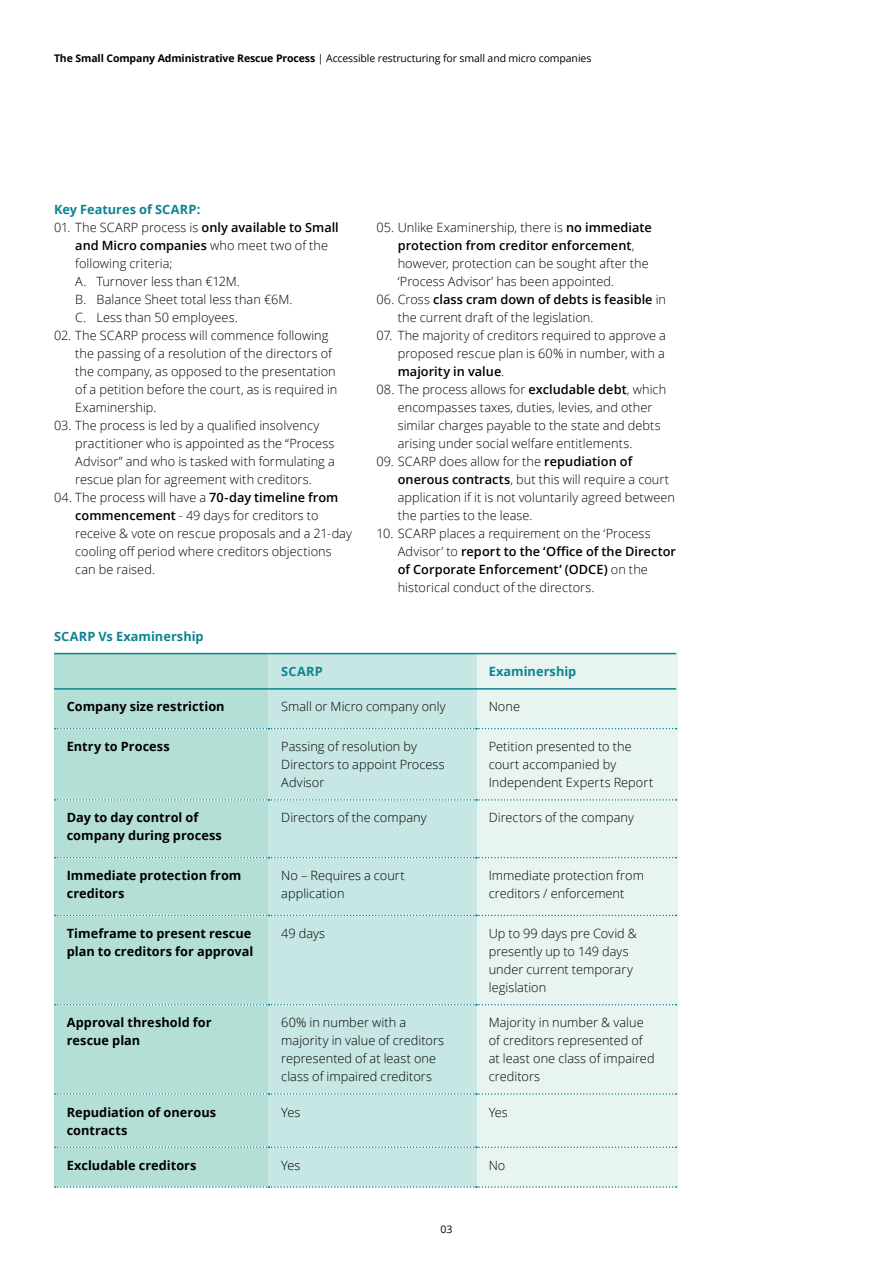
<style>
.page{position:relative;width:893px;height:1263px;background:#fff}
.page>*{position:absolute;margin:0;border:0;box-sizing:border-box;transform-origin:0 0}
.t1{font:300 12.75px/18px "Open Sans";letter-spacing:.005em;color:#000}
.t2{font:700 12.75px/18px "Open Sans";color:#000}
.t3{font:700 12.75px "Open Sans";letter-spacing:.005em;color:#0e8390}
.t4{font:10.5px "Open Sans";letter-spacing:-.01em;color:#000}
.s1{font-weight:700}
.s2{font-weight:600}
</style>
<div class="page">
<div style="left:476px;top:653px;width:202px;height:535px;background:#e7f4ef"></div>
<div style="left:268px;top:653px;width:208px;height:535px;background:#c6e7e3"></div>
<div style="left:54px;top:653px;width:214px;height:535px;background:#b4dfd6"></div>
<hr style="left:54px;top:653px;width:215px;height:1px;background:#0e8390">
<hr style="left:269px;top:653px;width:207px;height:1px;background:#0e8390">
<hr style="left:476px;top:653px;width:200px;height:1px;background:#0e8390">
<hr style="left:54px;top:688px;width:215px;height:2px;background:#0e8390">
<hr style="left:269px;top:688px;width:207px;height:2px;background:#0e8390">
<hr style="left:476px;top:688px;width:200px;height:2px;background:#0e8390">
<svg style="left:55px;top:728px;width:621px;height:1px"></svg>
<svg style="left:55px;top:799px;width:621px;height:2px"></svg>
<svg style="left:55px;top:857px;width:621px;height:1px"></svg>
<svg style="left:55px;top:915px;width:621px;height:1px"></svg>
<svg style="left:55px;top:1004px;width:621px;height:1px"></svg>
<svg style="left:55px;top:1093px;width:621px;height:2px"></svg>
<svg style="left:55px;top:1146px;width:621px;height:2px"></svg>
<svg style="left:55px;top:1186px;width:621px;height:2px"></svg>
<p class="t4" style="left:54px;top:51px;width:539px"><span class="s1">The Small Company Administrative Rescue Process</span> | Accessible restructuring for small and micro companies</p>
<p class="t3" style="left:54px;top:200px;width:148px">Key Features of SCARP:</p>
<p class="t1" style="left:75px;top:218px;width:265px;text-indent:-21px">01. The SCARP process is <span class="s2">only available to Small and Micro companies</span> who meet two of the following criteria;<br>A. Turnover less than €12M.<br>B. Balance Sheet total less than €6M.<br>C. Less than 50 employees.</p>
<p class="t1" style="left:75px;top:326px;width:264px;text-indent:-21px">02. The SCARP process will commence following the passing of a resolution of the directors of the company, as opposed to the presentation of a petition before the court, as is required in Examinership.</p>
<p class="t1" style="left:75px;top:416px;width:261px;text-indent:-21px">03. The process is led by a qualified insolvency practitioner who is appointed as the “Process Advisor” and who is tasked with formulating a rescue plan for agreement with creditors.</p>
<p class="t1" style="left:75px;top:488px;width:278px;text-indent:-21px">04. The process will have a <span class="s2">70-day timeline from commencement</span> - 49 days for creditors to receive &amp; vote on rescue proposals and a 21-day cooling off period where creditors objections can be raised.</p>
<p class="t3" style="left:54px;top:628px;width:151px">SCARP Vs Examinership</p>
<p class="t1" style="left:398px;top:218px;width:256px;text-indent:-21px">05. Unlike Examinership, there is <span class="s2">no immediate protection from creditor enforcement</span>, however, protection can be sought after the ‘Process Advisor’ has been appointed.</p>
<p class="t1" style="left:398px;top:290px;width:270px;text-indent:-21px">06. Cross <span class="s2">class cram down of debts is feasible</span> in the current draft of the legislation.</p>
<p class="t1" style="left:398px;top:326px;width:270px;text-align:justify;text-indent:-21px">07. The majority of creditors required to approve a proposed rescue plan is 60% in number, with a <span class="s2">majority in value</span>.</p>
<p class="t1" style="left:398px;top:380px;width:270px;text-indent:-21px">08. The process allows for <span class="s2">excludable debt</span>, which encompasses taxes, duties, levies, and other similar charges payable to the state and debts arising under social welfare entitlements.</p>
<p class="t1" style="left:398px;top:452px;width:279px;text-indent:-21px">09. SCARP does allow for the <span class="s2">repudiation of onerous contracts</span>, but this will require a court application if it is not voluntarily agreed between the parties to the lease.</p>
<p class="t1" style="left:398px;top:524px;width:280px;text-indent:-21px">10. SCARP places a requirement on the ‘Process Advisor’ to <span class="s2">report to the ‘Office of the Director of Corporate Enforcement’ (ODCE)</span> on the historical conduct of the directors.</p>
<p class="t3" style="left:281px;top:662px;width:43px">SCARP</p>
<p class="t3" style="left:489px;top:662px;width:89px">Examinership</p>
<p class="t2" style="left:67px;top:697px;width:159px">Company size restriction</p>
<p class="t1" style="left:281px;top:697px;width:166px">Small or Micro company only</p>
<p class="t1" style="left:489px;top:697px;width:33px">None</p>
<p class="t2" style="left:67px;top:737px;width:105px">Entry to Process</p>
<p class="t1" style="left:281px;top:737px;width:165px">Passing of resolution by<br>Directors to appoint Process<br>Advisor</p>
<p class="t1" style="left:489px;top:737px;width:166px">Petition presented to the court accompanied by<br>Independent Experts Report</p>
<p class="t2" style="left:67px;top:808px;width:157px">Day to day control of company during process</p>
<p class="t1" style="left:281px;top:808px;width:147px">Directors of the company</p>
<p class="t1" style="left:489px;top:808px;width:147px">Directors of the company</p>
<p class="t2" style="left:67px;top:866px;width:176px">Immediate protection from creditors</p>
<p class="t1" style="left:281px;top:866px;width:125px">No – Requires a court application</p>
<p class="t1" style="left:489px;top:866px;width:157px">Immediate protection from creditors / enforcement</p>
<p class="t2" style="left:67px;top:924px;width:188px">Timeframe to present rescue plan to creditors for approval</p>
<p class="t1" style="left:281px;top:924px;width:45px">49 days</p>
<p class="t1" style="left:489px;top:924px;width:150px">Up to 99 days pre Covid &amp; presently up to 149 days under current temporary legislation</p>
<p class="t2" style="left:67px;top:1013px;width:146px">Approval threshold for rescue plan</p>
<p class="t1" style="left:281px;top:1013px;width:164px">60% in number with a majority in value of creditors represented of at least one class of impaired creditors</p>
<p class="t1" style="left:489px;top:1013px;width:167px">Majority in number &amp; value of creditors represented of at least one class of impaired creditors</p>
<p class="t2" style="left:67px;top:1102px;width:151px">Repudiation of onerous contracts</p>
<p class="t1" style="left:281px;top:1102px;width:21px">Yes</p>
<p class="t1" style="left:489px;top:1102px;width:21px">Yes</p>
<p class="t2" style="left:67px;top:1156px;width:131px">Excludable creditors</p>
<p class="t1" style="left:281px;top:1156px;width:21px">Yes</p>
<p class="t1" style="left:489px;top:1156px;width:18px">No</p>
<p class="t4" style="left:441px;top:1222px;width:13px">03</p>
</div>
